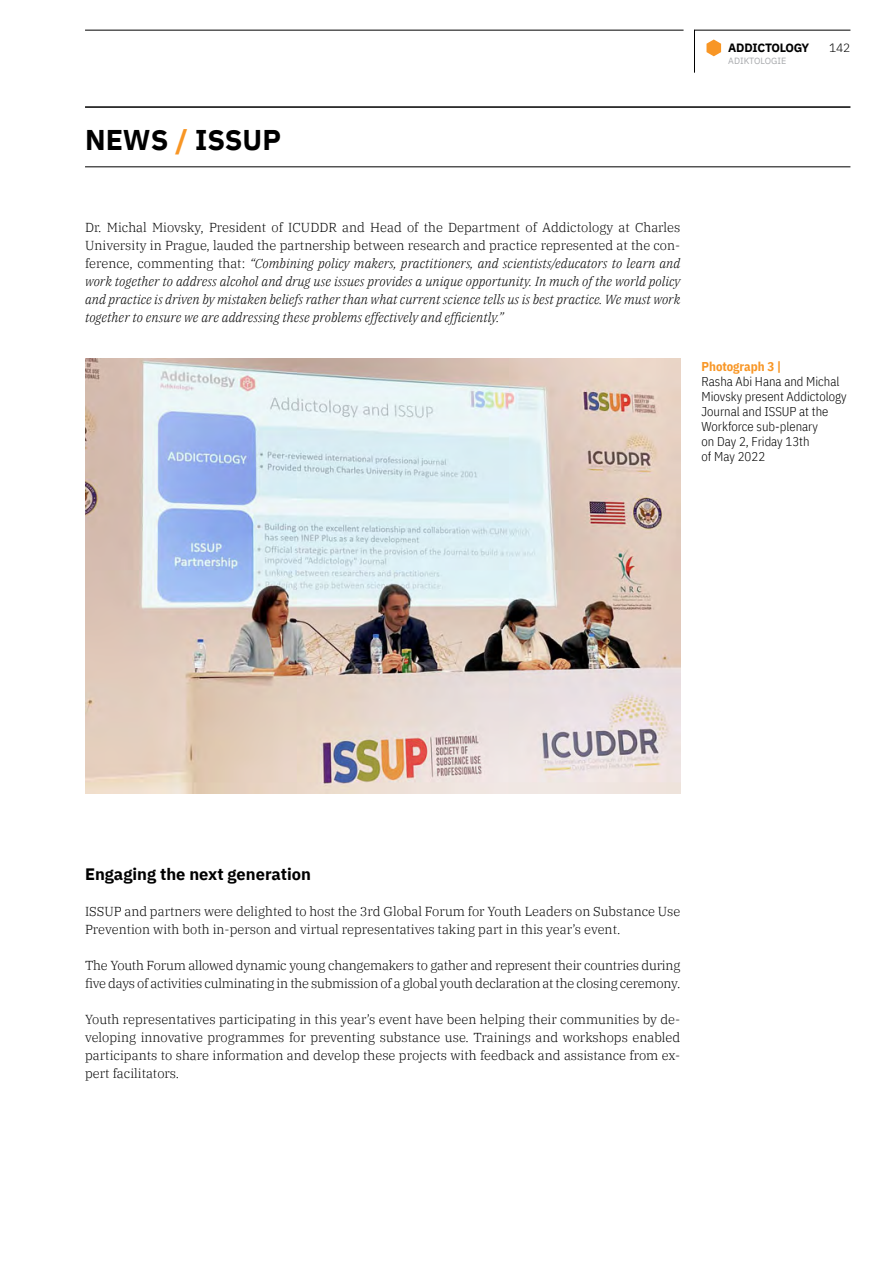
<style>
.page{position:relative;width:893px;height:1263px;background:#fff}
.page>*{position:absolute;margin:0;border:0;box-sizing:border-box;transform-origin:0 0}
.book_review{font:700 28.5px "IBM Plex Sans";color:#000}
.headline_3{font:700 16.5px "IBM Plex Sans";color:#000}
.text{font:300 13.05px/18px "IBM Plex Serif";letter-spacing:-.005em;color:#000}
.text-2{font:italic 300 13.05px/18px "IBM Plex Serif";color:#000;text-align:justify}
.t1{font:300 12.75px/15px "IBM Plex Sans Cond";color:#000}
.t2{font:700 12px "IBM Plex Sans";letter-spacing:-.02em;color:#000}
.t3{font:300 12px "IBM Plex Sans";color:#000}
.t4{font:9px "IBM Plex Sans";color:#a7a9ac}
.s1{color:#f89625}
.s2{font-style:normal}
.s3{font-weight:700;color:#f89625}
</style>
<div class="page">
<svg style="left:706px;top:39px;width:15px;height:17px"></svg>
<hr style="left:85px;top:106px;width:765px;height:2px;background:#000">
<hr style="left:85px;top:166px;width:765px;height:1px;background:#000">
<img style="left:85px;top:358px;width:595px;height:435px">
<hr style="left:694px;top:30px;width:1px;height:43px;background:#000">
<hr style="left:694px;top:30px;width:156px;height:1px;background:#000">
<hr style="left:85px;top:30px;width:598px;height:1px;background:#000">
<div style="left:694px;top:38px;width:12px;height:21px;background:#fff"></div>
<p class="book_review" style="left:85px;top:118px;width:197px">NEWS <span class="s1">/</span> ISSUP</p>
<p class="t2" style="left:728px;top:38px;width:83px">ADDICTOLOGY</p>
<p class="t3" style="left:829px;top:39px;width:23px">142</p>
<p class="t4" style="left:728px;top:54px;width:59px">ADIKTOLOGIE</p>
<p class="text-2" style="left:85px;top:218px;width:597px"><span class="s2">Dr. Michal Miovsky, President of ICUDDR and Head of the Department of Addictology at Charles University in Prague, lauded the partnership between research and practice represented at the con&shy;ference, commenting that:</span> “Combining policy makers, practitioners, and scientists/educators to learn and work together to address alcohol and drug use issues provides a unique opportunity. In much of the world policy and practice is driven by mistaken beliefs rather than what current science tells us is best practice. We must work together to ensure we are addressing these problems effectively and efficiently.”</p>
<p class="t1" style="left:702px;top:358px;width:147px"><span class="s3">Photograph 3 |<br></span>Rasha Abi Hana and Michal<br>Miovsky present Addictology<br>Journal and ISSUP at the<br>Workforce sub-plenary<br>on Day 2, Friday 13th<br>of May 2022</p>
<p class="headline_3" style="left:85px;top:861px;width:227px">Engaging the next generation</p>
<p class="text" style="left:85px;top:902px;width:597px">ISSUP and partners were delighted to host the 3rd Global Forum for Youth Leaders on Substance Use<br>Prevention with both in-person and virtual representatives taking part in this year’s event.</p>
<p class="text" style="left:85px;top:956px;width:597px">The Youth Forum allowed dynamic young changemakers to gather and represent their countries during five days of activities culminating in the submission of a global youth declaration at the closing ceremony.</p>
<p class="text" style="left:85px;top:1010px;width:597px;text-align:justify">Youth representatives participating in this year’s event have been helping their communities by de&shy;veloping innovative programmes for preventing substance use. Trainings and workshops enabled participants to share information and develop these projects with feedback and assistance from ex&shy;pert facilitators.</p>
</div>
